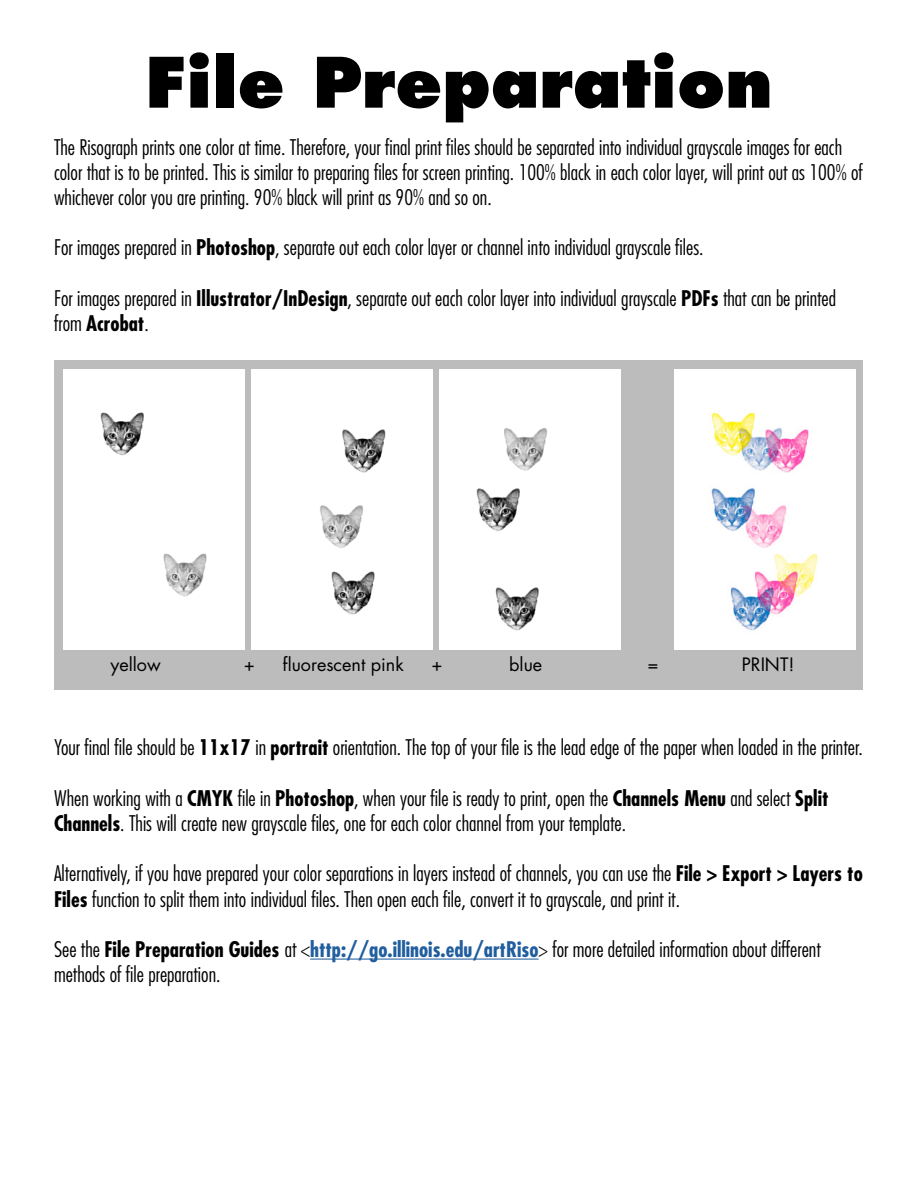
<style>
.page{position:relative;width:918px;height:1188px;background:#fff}
.page>*{position:absolute;margin:0;border:0;box-sizing:border-box;transform-origin:0 0}
.t1{font:800 67.5px "Futura";color:#000}
.t2{font:300 condensed 21px/25.2px "Futura";color:#000}
.t3{font:18px "Futura";color:#000}
.s1{font-weight:700}
.s2{font-weight:700;color:#215e9e}
</style>
<div class="page">
<hr style="left:310px;top:959px;width:229px;height:1px;background:#215e9e">
<div style="left:55px;top:360px;width:808px;height:330px;background:#bbbcbb"></div>
<div style="left:63px;top:370px;width:181px;height:280px;background:#fff"></div>
<img style="left:251px;top:370px;width:181px;height:280px">
<img style="left:440px;top:370px;width:181px;height:280px">
<img style="left:674px;top:370px;width:181px;height:280px">
<h1 class="t1" style="left:145px;top:40px;width:629px">File Preparation</h1>
<p class="t2" style="left:54px;top:134px;width:810px">The Risograph prints one color at time. Therefore, your final print files should be separated into individual grayscale images for each color that is to be printed. This is similar to preparing files for screen printing. 100% black in each color layer, will print out as 100% of whichever color you are printing. 90% black will print as 90% and so on.</p>
<p class="t2" style="left:54px;top:235px;width:651px">For images prepared in <span class="s1">Photoshop</span>, separate out each color layer or channel into individual grayscale files.</p>
<p class="t2" style="left:54px;top:285px;width:784px">For images prepared in <span class="s1">Illustrator/InDesign</span>, separate out each color layer into individual grayscale <span class="s1">PDFs</span> that can be printed from <span class="s1">Acrobat</span>.</p>
<p class="t3" style="left:110px;top:653px;width:52px">yellow</p>
<p class="t3" style="left:244px;top:653px;width:13px">+</p>
<p class="t3" style="left:283px;top:653px;width:123px">fluorescent pink</p>
<p class="t3" style="left:432px;top:653px;width:13px">+</p>
<p class="t3" style="left:509px;top:653px;width:35px">blue</p>
<p class="t3" style="left:648px;top:653px;width:13px">=</p>
<p class="t3" style="left:742px;top:653px;width:54px">PRINT!</p>
<p class="t2" style="left:54px;top:735px;width:810px">Your final file should be <span class="s1">11x17</span> in <span class="s1">portrait</span> orientation. The top of your file is the lead edge of the paper when loaded in the printer.</p>
<p class="t2" style="left:54px;top:785px;width:776px">When working with a <span class="s1">CMYK</span> file in <span class="s1">Photoshop</span>, when your file is ready to print, open the <span class="s1">Channels Menu</span> and select <span class="s1">Split<br>Channels</span>. This will create new grayscale files, one for each color channel from your template.</p>
<p class="t2" style="left:54px;top:861px;width:810px">Alternatively, if you have prepared your color separations in layers instead of channels, you can use the <span class="s1">File &gt; Export &gt; Layers to<br>Files</span> function to split them into individual files. Then open each file, convert it to grayscale, and print it.</p>
<p class="t2" style="left:54px;top:937px;width:768px">See the <span class="s1">File Preparation Guides</span> at &lt;<span class="s2">http://go.illinois.edu/artRiso</span>&gt; for more detailed information about different methods of file preparation.</p>
</div>
